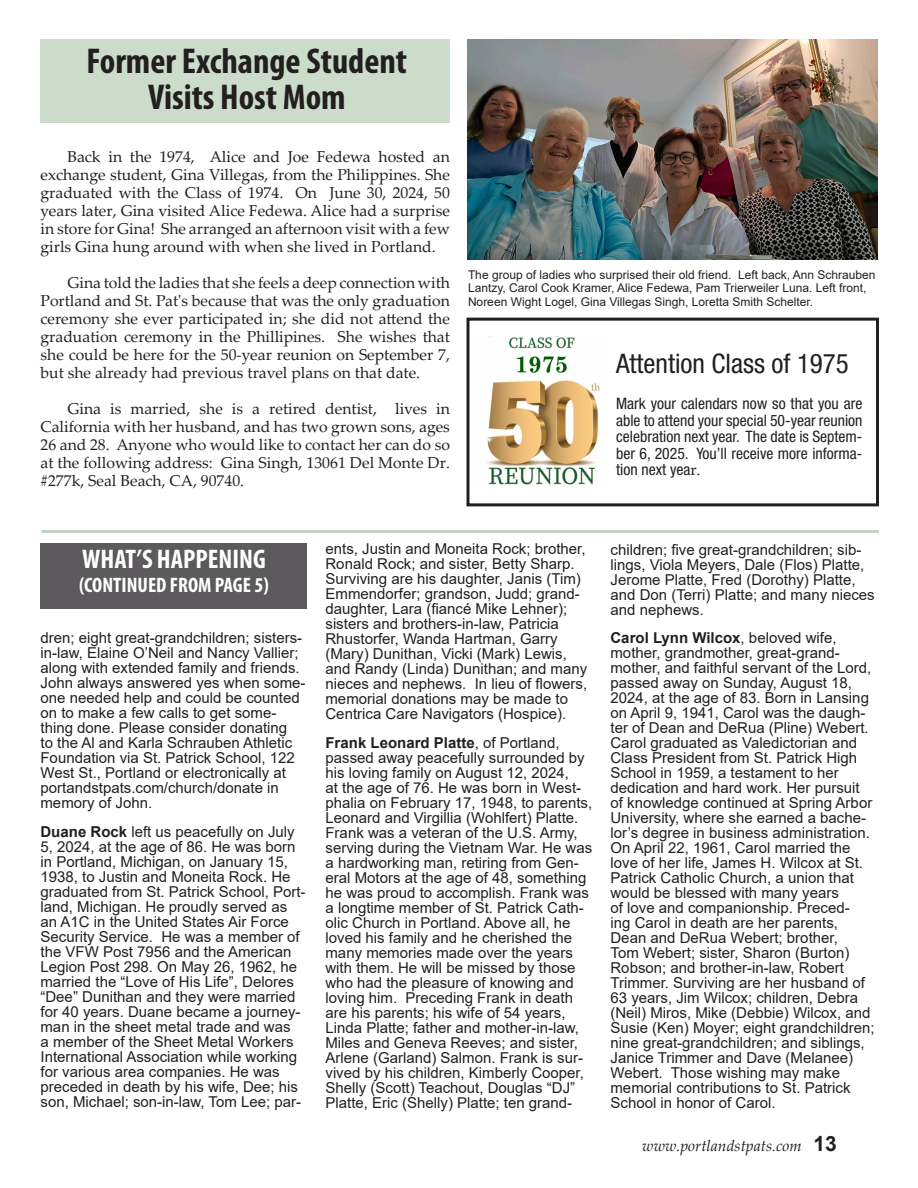
<style>
.page{position:relative;width:918px;height:1188px;background:#fff}
.page>*{position:absolute;margin:0;border:0;box-sizing:border-box;transform-origin:0 0}
.Headline--secondary{font:700 condensed 36px "Myriad Pro";color:#231f20}
.Spotlight_Introduction{font:condensed 27px "Helvetica Neue LT Std";color:#231f20}
.Continued_on_headline_1{font:700 condensed 27px "Myriad Pro";color:#fff}
.Continued_on_headline_2{font:700 condensed 21px "Myriad Pro";color:#fff}
.Front_page_body--subsequent_paragraphs{font:15.75px/18px "Palatino Linotype";color:#231f20;text-align:justify}
.Mail_call{font:condensed 15.75px/16.5px "Helvetica Neue LT Std";color:#231f20;text-align:justify}
.t1{font:italic 15.75px "Palatino Linotype";color:#231f20}
.Whats_happening_body_text{font:15px/15px "Arial";color:#231f20}
.Photo_captios{font:12px/13.5px "Arial";color:#231f20}
.s1{font-family:"Palatino Linotype";font-stretch:normal}
.s2{font-weight:700}
.s3{font-family:"Arial";font-weight:700;font-style:normal;font-size:21px}
</style>
<div class="page">
<div style="left:40px;top:543px;width:268px;height:65px;background:#5c5a5c"></div>
<div style="left:40px;top:39px;width:410px;height:84px;background:#cbdccb"></div>
<img style="left:467px;top:39px;width:411px;height:220px">
<div style="left:466px;top:318px;width:413px;height:188px;border:3px solid #231f20"></div>
<img style="left:486px;top:336px;width:114px;height:149px">
<hr style="left:41px;top:530px;width:838px;height:3px;background:#c1d6c3">
<p class="Headline--secondary" style="left:87px;top:38px;width:322px">Former Exchange Student</p>
<p class="Headline--secondary" style="left:148px;top:74px;width:199px">Visits Host Mom</p>
<p class="Front_page_body--subsequent_paragraphs" style="left:40px;top:147px;width:411px;text-indent:27px">Back in the 1974, Alice and Joe Fedewa hosted an exchange student, Gina Villegas, from the Philippines. She graduated with the Class of 1974. On June 30, 2024, 50 years later, Gina visited Alice Fedewa. Alice had a surprise in store for Gina! She arranged an afternoon visit with a few girls Gina hung around with when she lived in Portland.</p>
<p class="Front_page_body--subsequent_paragraphs" style="left:40px;top:273px;width:411px;text-indent:27px">Gina told the ladies that she feels a deep connection with Portland and St. Pat's because that was the only graduation ceremony she ever participated in; she did not attend the graduation ceremony in the Phillipines. She wishes that she could be here for the 50-year reunion on September 7, but she already had previous travel plans on that date.</p>
<p class="Front_page_body--subsequent_paragraphs" style="left:40px;top:399px;width:411px;text-indent:27px">Gina is married, she is a retired dentist, lives in California with her husband, and has two grown sons, ages 26 and 28. Anyone who would like to contact her can do so at the following address: Gina Singh, 13061 Del Monte Dr. #277k, Seal Beach, CA, 90740.</p>
<p class="Photo_captios" style="left:468px;top:268px;width:409px">The group of ladies who surprised their old friend. Left back, Ann Schrauben<br>Lantzy, Carol Cook Kramer, Alice Fedewa, Pam Trierweiler Luna. Left front,<br>Noreen Wight Logel, Gina Villegas Singh, Loretta Smith Schelter.</p>
<p class="Spotlight_Introduction" style="left:616px;top:348px;width:234px">Attention Class of 1975</p>
<p class="Mail_call" style="left:616px;top:395px;width:248px">Mark your calendars now so that you are able to attend your special 50-year reunion celebration next year. The date is Septem&shy;ber 6, 2025. You’ll receive more informa&shy;tion next yea<span class="s1">r.</span></p>
<p class="Continued_on_headline_1" style="left:82px;top:542px;width:185px">WHAT’S HAPPENING</p>
<p class="Continued_on_headline_2" style="left:79px;top:572px;width:191px">(CONTINUED FROM PAGE 5)</p>
<p class="Whats_happening_body_text" style="left:40px;top:630px;width:267px">dren; eight great-grandchildren; sisters&shy;in-law, Elaine O’Neil and Nancy Vallier; along with extended family and friends.<br>John always answered yes when some&shy;one needed help and could be counted on to make a few calls to get some&shy;thing done. Please consider donating<br>to the Al and Karla Schrauben Athletic Foundation via St. Patrick School, 122<br>West St., Portland or electronically at portandstpats.com/church/donate in memory of John.</p>
<p class="Whats_happening_body_text" style="left:40px;top:824px;width:267px"><span class="s2">Duane Rock</span> left us peacefully on July 5, 2024, at the age of 86. He was born in Portland, Michigan, on January 15, 1938, to Justin and Moneita Rock. He graduated from St. Patrick School, Port&shy;land, Michigan. He proudly served as an A1C in the United States Air Force Security Service. He was a member of the VFW Post 7956 and the American Legion Post 298. On May 26, 1962, he married the “Love of His Life”, Delores “Dee” Dunithan and they were married for 40 years. Duane became a journey&shy;man in the sheet metal trade and was<br>a member of the Sheet Metal Workers International Association while working for various area companies. He was preceded in death by his wife, Dee; his son, Michael; son-in-law, Tom Lee; par-</p>
<p class="Whats_happening_body_text" style="left:326px;top:541px;width:263px">ents, Justin and Moneita Rock; brother, Ronald Rock; and sister, Betty Sharp.<br>Surviving are his daughter, Janis (Tim)<br>Emmendorfer; grandson, Judd; grand&shy;daughter, Lara (fiancé Mike Lehner); sisters and brothers-in-law, Patricia Rhustorfer, Wanda Hartman, Garry (Mary) Dunithan, Vicki (Mark) Lewis, and Randy (Linda) Dunithan; and many nieces and nephews. In lieu of flowers, memorial donations may be made to Centrica Care Navigators (Hospice).</p>
<p class="Whats_happening_body_text" style="left:326px;top:735px;width:268px"><span class="s2">Frank Leonard Platte</span>, of Portland, passed away peacefully surrounded by his loving family on August 12, 2024,<br>at the age of 76. He was born in West&shy;phalia on February 17, 1948, to parents, Leonard and Virgillia (Wohlfert) Platte.<br>Frank was a veteran of the U.S. Army, serving during the Vietnam War. He was a hardworking man, retiring from Gen&shy;eral Motors at the age of 48, something he was proud to accomplish. Frank was a longtime member of St. Patrick Cath&shy;olic Church in Portland. Above all, he loved his family and he cherished the many memories made over the years with them. He will be missed by those who had the pleasure of knowing and loving him. Preceding Frank in death are his parents; his wife of 54 years, Linda Platte; father and mother-in-law, Miles and Geneva Reeves; and sister, Arlene (Garland) Salmon. Frank is sur&shy;vived by his children, Kimberly Cooper, Shelly (Scott) Teachout, Douglas “DJ” Platte, Eric (Shelly) Platte; ten grand-</p>
<p class="Whats_happening_body_text" style="left:610px;top:542px;width:266px">children; five great-grandchildren; sib&shy;lings, Viola Meyers, Dale (Flos) Platte, Jerome Platte, Fred (Dorothy) Platte, and Don (Terri) Platte; and many nieces and nephews.</p>
<p class="Whats_happening_body_text" style="left:610px;top:631px;width:266px"><span class="s2">Carol Lynn Wilcox</span>, beloved wife, mother, grandmother, great-grand&shy;mother, and faithful servant of the Lord, passed away on Sunday, August 18, 2024, at the age of 83. Born in Lansing on April 9, 1941, Carol was the daugh&shy;ter of Dean and DeRua (Pline) Webert.<br>Carol graduated as Valedictorian and Class President from St. Patrick High School in 1959, a testament to her dedication and hard work. Her pursuit of knowledge continued at Spring Arbor University, where she earned a bache&shy;lor’s degree in business administration.<br>On April 22, 1961, Carol married the love of her life, James H. Wilcox at St.<br>Patrick Catholic Church, a union that would be blessed with many years<br>of love and companionship. Preced-<br>ing Carol in death are her parents, Dean and DeRua Webert; brother,<br>Tom Webert; sister, Sharon (Burton)<br>Robson; and brother-in-law, Robert Trimmer. Surviving are her husband of 63 years, Jim Wilcox; children, Debra (Neil) Miros, Mike (Debbie) Wilcox, and Susie (Ken) Moyer; eight grandchildren; nine great-grandchildren; and siblings, Janice Trimmer and Dave (Melanee)<br>Webert. Those wishing may make memorial contributions to St. Patrick School in honor of Carol.</p>
<p class="t1" style="left:642px;top:1135px;width:196px">www.portlandstpats.com <span class="s3">13</span></p>
</div>
